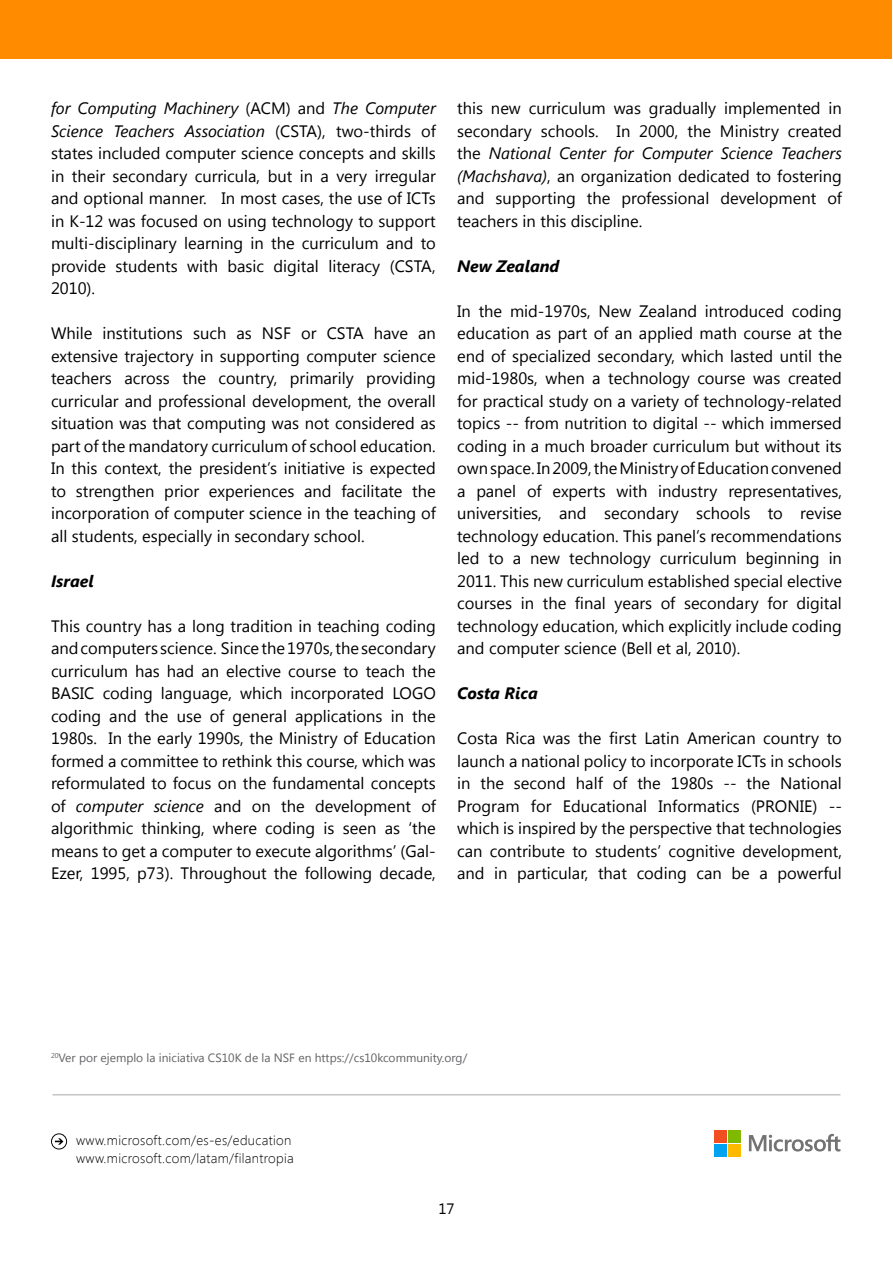
<style>
.page{position:relative;width:893px;height:1263px;background:#fff}
.page>*{position:absolute;margin:0;border:0;box-sizing:border-box;transform-origin:0 0}
.t1{font:16.5px/22.5px "Segoe UI";color:#000;text-align:justify}
.t2{font:italic 700 16.5px "Segoe UI";color:#000}
.t3{font:15px "Segoe UI";color:#000101}
.t4{font:300 13.5px/18px "Segoe UI";letter-spacing:.025em;color:#000101}
.t5{font:12px "Segoe UI";color:#616264}
.s1{font-style:italic}
</style>
<div class="page">
<div style="left:0;top:0;width:892px;height:59px;background:#ff8c00"></div>
<svg style="left:51px;top:1133px;width:16px;height:16px"></svg>
<svg style="left:749px;top:1134px;width:91px;height:17px"></svg>
<div style="left:714px;top:1129px;width:13px;height:13px;background:#f24f21"></div>
<div style="left:728px;top:1129px;width:13px;height:13px;background:#80ba00"></div>
<div style="left:714px;top:1144px;width:13px;height:13px;background:#00a3f0"></div>
<div style="left:728px;top:1144px;width:13px;height:13px;background:#ffba00"></div>
<hr style="left:52px;top:1094px;width:788px;height:1px;background:#a5a7aa">
<p class="t1" style="left:51px;top:96px;width:386px"><span class="s1">for Computing Machinery</span> (ACM) and <span class="s1">The Computer Science Teachers Association</span> (CSTA), two-thirds of states included computer science concepts and skills in their secondary curricula, but in a very irregular and optional manner. In most cases, the use of ICTs in K-12 was focused on using technology to support multi-disciplinary learning in the curriculum and to provide students with basic digital literacy (CSTA, 2010).</p>
<p class="t1" style="left:51px;top:321px;width:386px">While institutions such as NSF or CSTA have an extensive trajectory in supporting computer science teachers across the country, primarily providing curricular and professional development, the overall situation was that computing was not considered as part of the mandatory curriculum of school education.<br>In this context, the president’s initiative is expected to strengthen prior experiences and facilitate the incorporation of computer science in the teaching of all students, especially in secondary school.</p>
<p class="t2" style="left:51px;top:569px;width:44px">Israel</p>
<p class="t1" style="left:51px;top:614px;width:386px">This country has a long tradition in teaching coding and computers science. Since the 1970s, the secondary curriculum has had an elective course to teach the BASIC coding language, which incorporated LOGO coding and the use of general applications in the 1980s. In the early 1990s, the Ministry of Education formed a committee to rethink this course, which was reformulated to focus on the fundamental concepts of <span class="s1">computer science</span> and on the development of algorithmic thinking, where coding is seen as ‘the means to get a computer to execute algorithms’ (Gal-Ezer, 1995, p73). Throughout the following decade,</p>
<p class="t1" style="left:457px;top:96px;width:386px">this new curriculum was gradually implemented in secondary schools. In 2000, the Ministry created the <span class="s1">National Center for Computer Science Teachers (Machshava)</span>, an organization dedicated to fostering and supporting the professional development of teachers in this discipline.</p>
<p class="t2" style="left:457px;top:254px;width:104px">New Zealand</p>
<p class="t1" style="left:457px;top:299px;width:386px">In the mid-1970s, New Zealand introduced coding education as part of an applied math course at the end of specialized secondary, which lasted until the mid-1980s, when a technology course was created for practical study on a variety of technology-related topics -- from nutrition to digital -- which immersed coding in a much broader curriculum but without its own space. In 2009, the Ministry of Education convened a panel of experts with industry representatives, universities, and secondary schools to revise technology education. This panel’s recommendations led to a new technology curriculum beginning in 2011. This new curriculum established special elective courses in the final years of secondary for digital technology education, which explicitly include coding and computer science (Bell et al, 2010).</p>
<p class="t2" style="left:457px;top:682px;width:82px">Costa Rica</p>
<p class="t1" style="left:457px;top:726px;width:386px">Costa Rica was the first Latin American country to launch a national policy to incorporate ICTs in schools in the second half of the 1980s -- the National Program for Educational Informatics (PRONIE) -- which is inspired by the perspective that technologies can contribute to students’ cognitive development, and in particular, that coding can be a powerful</p>
<p class="t5" style="left:51px;top:1049px;width:418px"><sup>20</sup>Ver por ejemplo la iniciativa CS10K de la NSF en https://cs10kcommunity.org/</p>
<p class="t4" style="left:76px;top:1131px;width:219px">www.microsoft.com/es-es/education www.microsoft.com/latam/filantropia</p>
<p class="t3" style="left:438px;top:1198px;width:18px">17</p>
</div>
